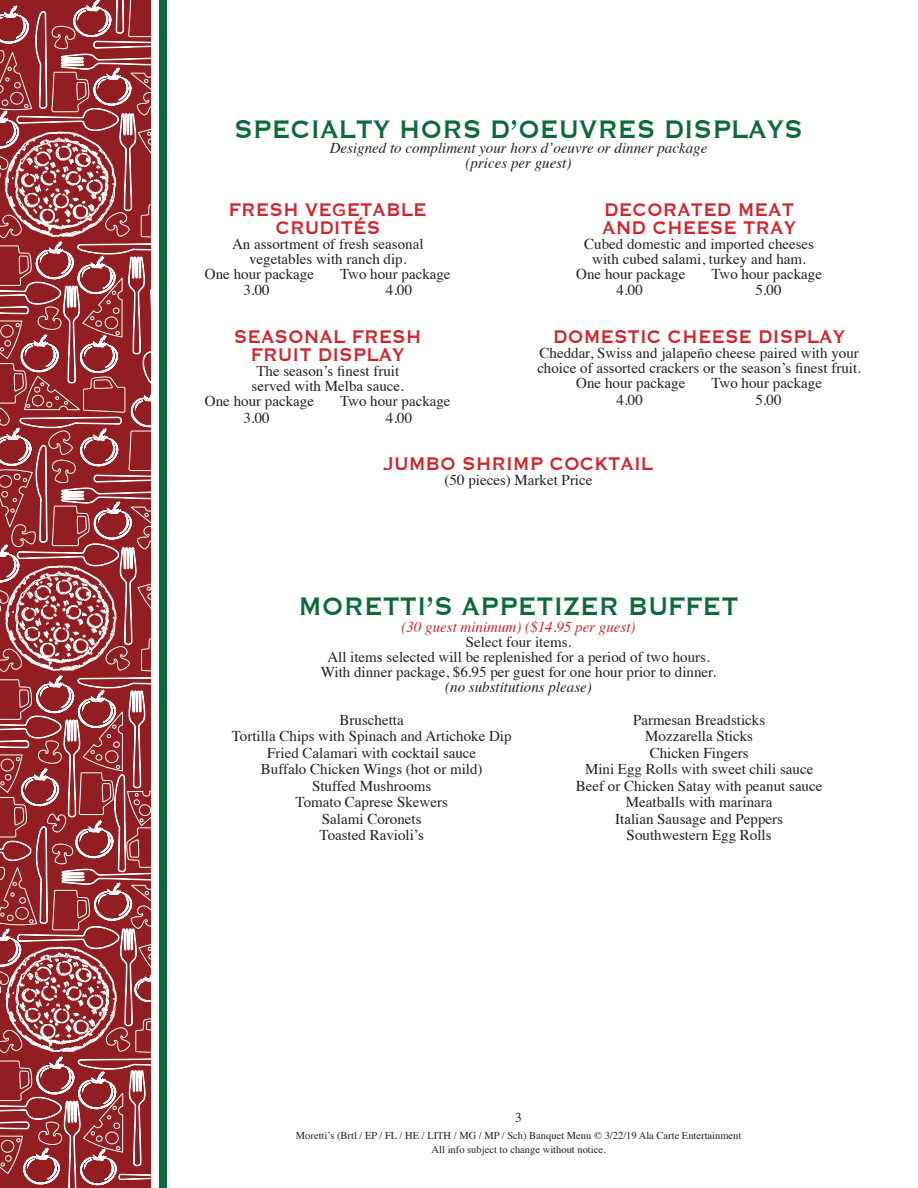
<style>
.page{position:relative;width:918px;height:1188px;background:#fff}
.page>*{position:absolute;margin:0;border:0;box-sizing:border-box;transform-origin:0 0}
.t1{font:33px "Copperplate";color:#0c6a3a;scale:.85 1}
.Sub_HEAERS{font:23.85px "Copperplate";color:#d1232a;scale:.85 1}
.t2{font:15px/15px "Times";color:#231f20}
.Italic_Parts{font:italic 15px "Times";color:#231f20}
.Italic_Parts-2{font:italic 15px "Times";color:#d1232a}
.t3{font:13.5px "Times";color:#231f20}
.t4{font:10.5px/13.5px "Times";color:#231f20;text-align:center}
</style>
<div class="page">
<svg style="left:0;top:0;width:151px;height:427px;background:#a6494b"></svg>
<svg style="left:0;top:427px;width:151px;height:761px;background:#a84c4e"></svg>
<svg style="left:0;top:428px;width:151px;height:433px;background:#a74a4c"></svg>
<div style="left:159px;top:0;width:8px;height:1188px;background:#0c6a3a"></div>
<p class="t1" style="left:234px;top:108px;width:670px">SPECIALTY HORS D’OEUVRES DISPLAYS</p>
<p class="Italic_Parts" style="left:330px;top:135px;width:379px">Designed to compliment your hors d’oeuvre or dinner package</p>
<p class="Italic_Parts" style="left:466px;top:150px;width:107px">(prices per guest)</p>
<p class="Sub_HEAERS" style="left:229px;top:194px;width:234px">FRESH VEGETABLE</p>
<p class="Sub_HEAERS" style="left:275px;top:212px;width:125px">CRUDITÉS</p>
<p class="t2" style="left:232px;top:235px;width:193px">An assortment of fresh seasonal</p>
<p class="t2" style="left:249px;top:250px;width:159px">vegetables with ranch dip.</p>
<p class="t2" style="left:205px;top:265px;width:111px">One hour package</p>
<p class="t2" style="left:340px;top:265px;width:112px">Two hour package</p>
<p class="t2" style="left:243px;top:282px;width:28px">3.00</p>
<p class="t2" style="left:386px;top:282px;width:28px">4.00</p>
<p class="Sub_HEAERS" style="left:234px;top:321px;width:222px">SEASONAL FRESH</p>
<p class="Sub_HEAERS" style="left:251px;top:339px;width:182px">FRUIT DISPLAY</p>
<p class="t2" style="left:256px;top:363px;width:144px">The season’s finest fruit</p>
<p class="t2" style="left:252px;top:378px;width:154px">served with Melba sauce.</p>
<p class="t2" style="left:205px;top:393px;width:111px">One hour package</p>
<p class="t2" style="left:340px;top:393px;width:112px">Two hour package</p>
<p class="t2" style="left:243px;top:409px;width:28px">3.00</p>
<p class="t2" style="left:386px;top:409px;width:28px">4.00</p>
<p class="Sub_HEAERS" style="left:604px;top:194px;width:225px">DECORATED MEAT</p>
<p class="Sub_HEAERS" style="left:602px;top:212px;width:229px">AND CHEESE TRAY</p>
<p class="t2" style="left:584px;top:235px;width:231px">Cubed domestic and imported cheeses</p>
<p class="t2" style="left:592px;top:250px;width:215px">with cubed salami, turkey and ham.</p>
<p class="t2" style="left:576px;top:265px;width:111px">One hour package</p>
<p class="t2" style="left:711px;top:265px;width:112px">Two hour package</p>
<p class="t2" style="left:617px;top:282px;width:28px">4.00</p>
<p class="t2" style="left:755px;top:282px;width:28px">5.00</p>
<p class="Sub_HEAERS" style="left:553px;top:321px;width:345px">DOMESTIC CHEESE DISPLAY</p>
<p class="t2" style="left:537px;top:345px;width:325px">Cheddar, Swiss and jalapeño cheese paired with your choice of assorted crackers or the season’s finest fruit.</p>
<p class="t2" style="left:576px;top:375px;width:111px">One hour package</p>
<p class="t2" style="left:711px;top:375px;width:112px">Two hour package</p>
<p class="t2" style="left:617px;top:391px;width:28px">4.00</p>
<p class="t2" style="left:755px;top:391px;width:28px">5.00</p>
<p class="Sub_HEAERS" style="left:384px;top:448px;width:318px">JUMBO SHRIMP COCKTAIL</p>
<p class="t2" style="left:445px;top:471px;width:149px">(50 pieces) Market Price</p>
<p class="t1" style="left:299px;top:585px;width:519px">MORETTI’S APPETIZER BUFFET</p>
<p class="Italic_Parts-2" style="left:401px;top:614px;width:236px">(30 guest minimum) ($14.95 per guest)</p>
<p class="t2" style="left:466px;top:633px;width:107px">Select four items.</p>
<p class="t2" style="left:327px;top:648px;width:384px">All items selected will be replenished for a period of two hours.</p>
<p class="t2" style="left:321px;top:663px;width:397px">With dinner package, $6.95 per guest for one hour prior to dinner.</p>
<p class="Italic_Parts" style="left:445px;top:674px;width:148px">(no substitutions please)</p>
<p class="t2" style="left:340px;top:711px;width:66px">Bruschetta</p>
<p class="t2" style="left:232px;top:727px;width:281px">Tortilla Chips with Spinach and Artichoke Dip</p>
<p class="t2" style="left:267px;top:744px;width:211px">Fried Calamari with cocktail sauce</p>
<p class="t2" style="left:261px;top:760px;width:223px">Buffalo Chicken Wings (hot or mild)</p>
<p class="t2" style="left:312px;top:777px;width:121px">Stuffed Mushrooms</p>
<p class="t2" style="left:296px;top:793px;width:154px">Tomato Caprese Skewers</p>
<p class="t2" style="left:322px;top:810px;width:101px">Salami Coronets</p>
<p class="t2" style="left:320px;top:826px;width:106px">Toasted Ravioli’s</p>
<p class="t2" style="left:633px;top:711px;width:134px">Parmesan Breadsticks</p>
<p class="t2" style="left:645px;top:727px;width:109px">Mozzarella Sticks</p>
<p class="t2" style="left:650px;top:744px;width:100px">Chicken Fingers</p>
<p class="t2" style="left:585px;top:760px;width:230px">Mini Egg Rolls with sweet chili sauce</p>
<p class="t2" style="left:576px;top:777px;width:248px">Beef or Chicken Satay with peanut sauce</p>
<p class="t2" style="left:626px;top:793px;width:148px">Meatballs with marinara</p>
<p class="t2" style="left:615px;top:810px;width:169px">Italian Sausage and Peppers</p>
<p class="t2" style="left:627px;top:826px;width:147px">Southwestern Egg Rolls</p>
<p class="t3" style="left:515px;top:1105px;width:8px">3</p>
<p class="t4" style="left:296px;top:1128px;width:447px">Moretti’s (Brtl / EP / FL / HE / LITH / MG / MP / Sch) Banquet Menu © 3/22/19 Ala Carte Entertainment<br>All info subject to change without notice.</p>
</div>
